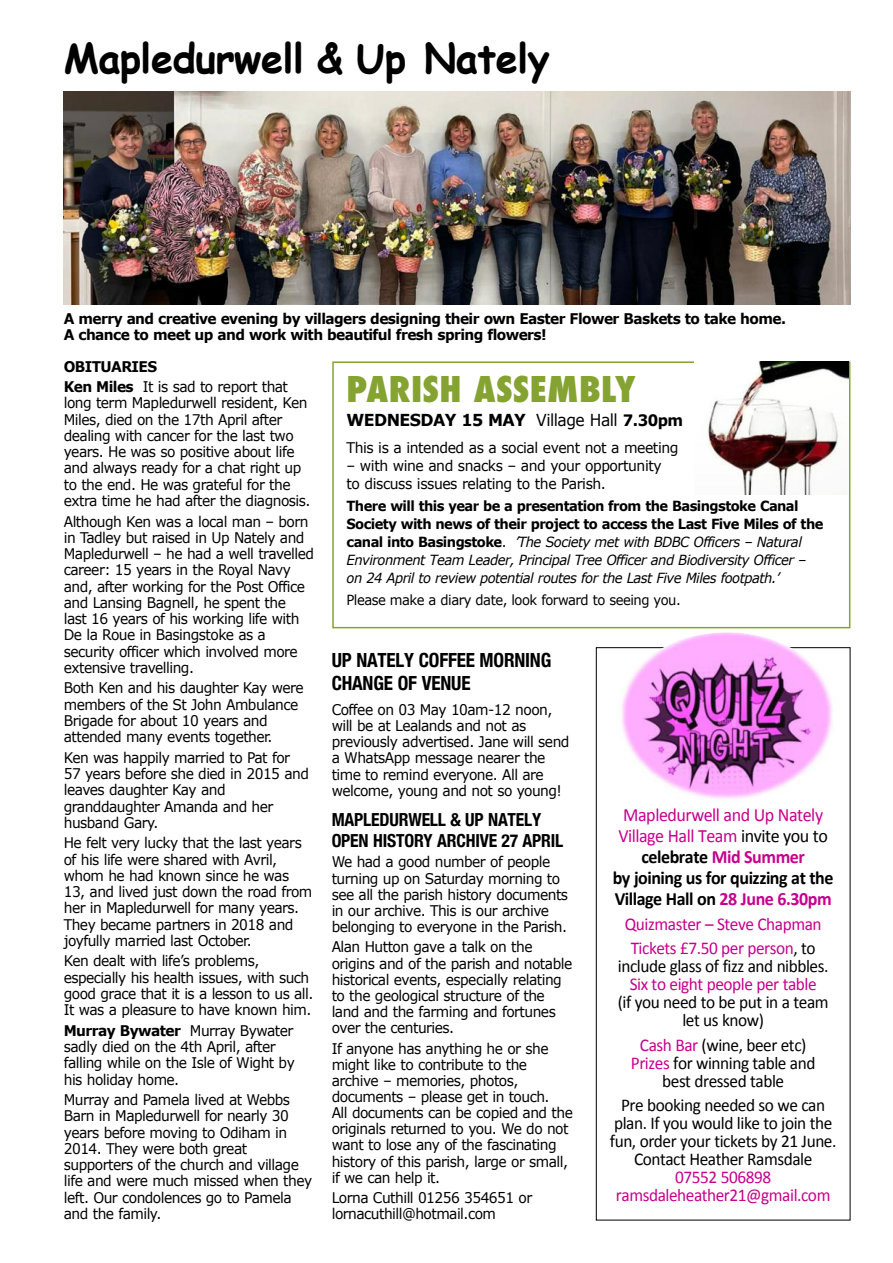
<style>
.page{position:relative;width:893px;height:1263px;background:#fff}
.page>*{position:absolute;margin:0;border:0;box-sizing:border-box;transform-origin:0 0}
.t1{font:700 40.5px "Comic Sans MS";letter-spacing:-.01em;color:#000}
.t2{font:800 condensed 39px "Futura EF";letter-spacing:.01em;color:#85a331;scale:1.05 1}
.t3{font:700 condensed 19.5px/23px "Helvetica Neue";letter-spacing:-.01em;color:#000}
.t4{font:700 18.75px/21px "Calibri";letter-spacing:-.025em;color:#000;text-align:center;scale:.96 1}
.t5{font:18px/18px "Calibri";letter-spacing:-.025em;color:#000;text-align:center;scale:.96 1}
.t6{font:18px/24.5px "Calibri";letter-spacing:-.025em;color:#c7008d;text-align:center;scale:.96 1}
.t7{font:700 condensed 18px/21.5px "Helvetica Neue";letter-spacing:-.01em;color:#000}
.t8{font:700 16.5px "Verdana";letter-spacing:-.035em;color:#000;scale:.96 1}
.t9{font:14.7px/16.2px "Verdana";letter-spacing:-.04em;color:#000;scale:.94 1}
.t10{font:700 14.7px/15.8px "Verdana";letter-spacing:-.045em;color:#000;scale:.94 1}
.t11{font:14.7px/18px "Verdana";letter-spacing:-.04em;color:#000;scale:.95 1}
.t12{font:italic 13.95px/18px "Verdana";letter-spacing:-.04em;color:#000;scale:.94 1}
.t13{font:13.95px "Verdana";letter-spacing:-.04em;color:#000;scale:.94 1}
.s1{font-weight:700}
.s2{font-weight:400}
.s3{font-size:15.75px}
.s4{font-weight:700;font-style:normal}
.s5{font-style:normal}
.s6{font-weight:400;color:#c7008d}
.s7{color:#c7008d}
.s8{color:#000}
</style>
<div class="page">
<div style="left:332px;top:361px;width:518px;height:267px;border:2px solid #85a331"></div>
<img style="left:64px;top:91px;width:786px;height:214px">
<img style="left:620px;top:632px;width:215px;height:167px">
<img style="left:695px;top:362px;width:154px;height:132px">
<h1 class="t1" style="left:64px;top:29px;width:487px">Mapledurwell &amp; Up Nately</h1>
<p class="t10" style="left:64px;top:310px;width:770px">A merry and creative evening by villagers designing their own Easter Flower Baskets to take home.<br>A chance to meet up and work with beautiful fresh spring flowers!</p>
<p class="t9" style="left:64px;top:355px;width:240px;line-height:20.5px"><span class="s1">OBiTuAriES<br>Ken Miles</span> It is sad to report that</p>
<p class="t9" style="left:64px;top:394px;width:264px">long term Mapledurwell resident, Ken Miles, died on the 17th april after dealing with cancer for the last two years. He was so positive about life and always ready for a chat right up to the end. He was grateful for the extra time he had after the diagnosis.</p>
<p class="t9" style="left:64px;top:513px;width:268px">although Ken was a local man – born in Tadley but raised in Up Nately and Mapledurwell – he had a well travelled career: 15 years in the Royal Navy and, after working for the Post office and Lansing Bagnell, he spent the<br>last 16 years of his working life with De la Roue in Basingstoke as a security officer which involved more extensive travelling.</p>
<p class="t9" style="left:64px;top:679px;width:257px">Both Ken and his daughter Kay were members of the St John ambulance<br>Brigade for about 10 years and attended many events together.</p>
<p class="t9" style="left:64px;top:749px;width:262px">Ken was happily married to Pat for<br>57 years before she died in 2015 and leaves daughter Kay and granddaughter amanda and her husband Gary.</p>
<p class="t9" style="left:64px;top:834px;width:266px">He felt very lucky that the last years of his life were shared with avril, whom he had known since he was 13, and lived just down the road from her in Mapledurwell for many years.<br>They became partners in 2018 and joyfully married last october.</p>
<p class="t9" style="left:64px;top:952px;width:267px">Ken dealt with life’s problems, especially his health issues, with such good grace that it is a lesson to us all.<br>It was a pleasure to have known him.</p>
<p class="t9" style="left:64px;top:1022px;width:247px"><span class="s1">Murray Bywater</span> Murray Bywater sadly died on the 4th april, after falling while on the Isle of Wight by his holiday home.</p>
<p class="t9" style="left:64px;top:1091px;width:266px">Murray and Pamela lived at Webbs<br>Barn in Mapledurwell for nearly 30 years before moving to odiham in<br>2014. They were both great supporters of the church and village life and were much missed when they left. our condolences go to Pamela and the family.</p>
<h2 class="t2" style="left:347px;top:374px;width:277px">PARISH ASSEMBLY</h2>
<p class="t8" style="left:347px;top:409px;width:352px">WEDNESDAY 15 MAY <span class="s2">Village Hall</span> <span class="s3">7.30pm</span></p>
<p class="t11" style="left:347px;top:438px;width:351px">This is a intended as a social event not a meeting</p>
<p class="t11" style="left:347px;top:456px;width:333px">– with wine and snacks – and your opportunity to discuss issues relating to the Parish.</p>
<p class="t12" style="left:347px;top:496px;width:509px"><span class="s4">There will this year be a presentation from the Basingstoke Canal Society with news of their project to access the Last Five Miles of the canal into Basingstoke</span><span class="s5">.</span> ’The Society met with BDBC Officers – Natural Environment Team Leader, Principal Tree Officer and Biodiversity Officer – on 24 April to review potential routes for the Last Five Miles footpath.’</p>
<p class="t13" style="left:347px;top:591px;width:357px">Please make a diary date, look forward to seeing you.</p>
<h3 class="t3" style="left:332px;top:649px;width:221px">UP NATELY COFFEE MORNING<br>CHANGE OF VENUE</h3>
<p class="t9" style="left:332px;top:701px;width:255px">Coffee on 03 May 10am-12 noon, will be at Lealands and not as previously advertised. Jane will send a Whatsapp message nearer the time to remind everyone. all are welcome, young and not so young!</p>
<p class="t7" style="left:332px;top:808px;width:233px">MAPLEDURWELL &amp; UP NATELY<br>OPEN HISTORY ARCHIVE 27 APRIL</p>
<p class="t9" style="left:332px;top:853px;width:253px">We had a good number of people turning up on Saturday morning to see all the parish history documents in our archive. This is our archive belonging to everyone in the Parish.</p>
<p class="t9" style="left:332px;top:938px;width:257px">alan Hutton gave a talk on the origins and of the parish and notable historical events, especially relating to the geological structure of the land and the farming and fortunes over the centuries.</p>
<p class="t9" style="left:332px;top:1039px;width:258px">If anyone has anything he or she might like to contribute to the archive – memories, photos, documents – please get in touch.<br>all documents can be copied and the originals returned to you. We do not want to lose any of the fascinating history of this parish, large or small, if we can help it.</p>
<p class="t9" style="left:332px;top:1189px;width:215px">Lorna Cuthill 01256 354651 or lornacuthill@hotmail.com</p>
<p class="t4" style="left:613px;top:804px;width:231px"><span class="s6">Mapledurwell and Up Nately<br>Village Hall Team</span> <span class="s2">invite you to </span>celebrate <span class="s7">Mid Summer<br></span>by joining us for quizzing at the<br>Village Hall on <span class="s7">28 June 6.30pm</span></p>
<p class="t6" style="left:625px;top:911px;width:207px">Quizmaster – Steve Chapman<br>Tickets £7.50 per person<span class="s8">, to</span></p>
<p class="t5" style="left:618px;top:957px;width:221px">include glass of fizz and nibbles.</p>
<p class="t6" style="left:630px;top:972px;width:196px">Six to eight people per table</p>
<p class="t5" style="left:618px;top:993px;width:221px">(if you need to be put in a team let us know)</p>
<p class="t5" style="left:631px;top:1035px;width:194px"><span class="s7">Cash Bar</span> (wine, beer etc)<br><span class="s7">Prizes</span> for winning table and best dressed table</p>
<p class="t5" style="left:610px;top:1096px;width:238px">Pre booking needed so we can plan. If you would like to join the fun, order your tickets by 21 June.<br>Contact Heather Ramsdale</p>
<p class="t6" style="left:616px;top:1168px;width:225px;line-height:18px">07552 506898 ramsdaleheather21@gmail.com</p>
</div>
